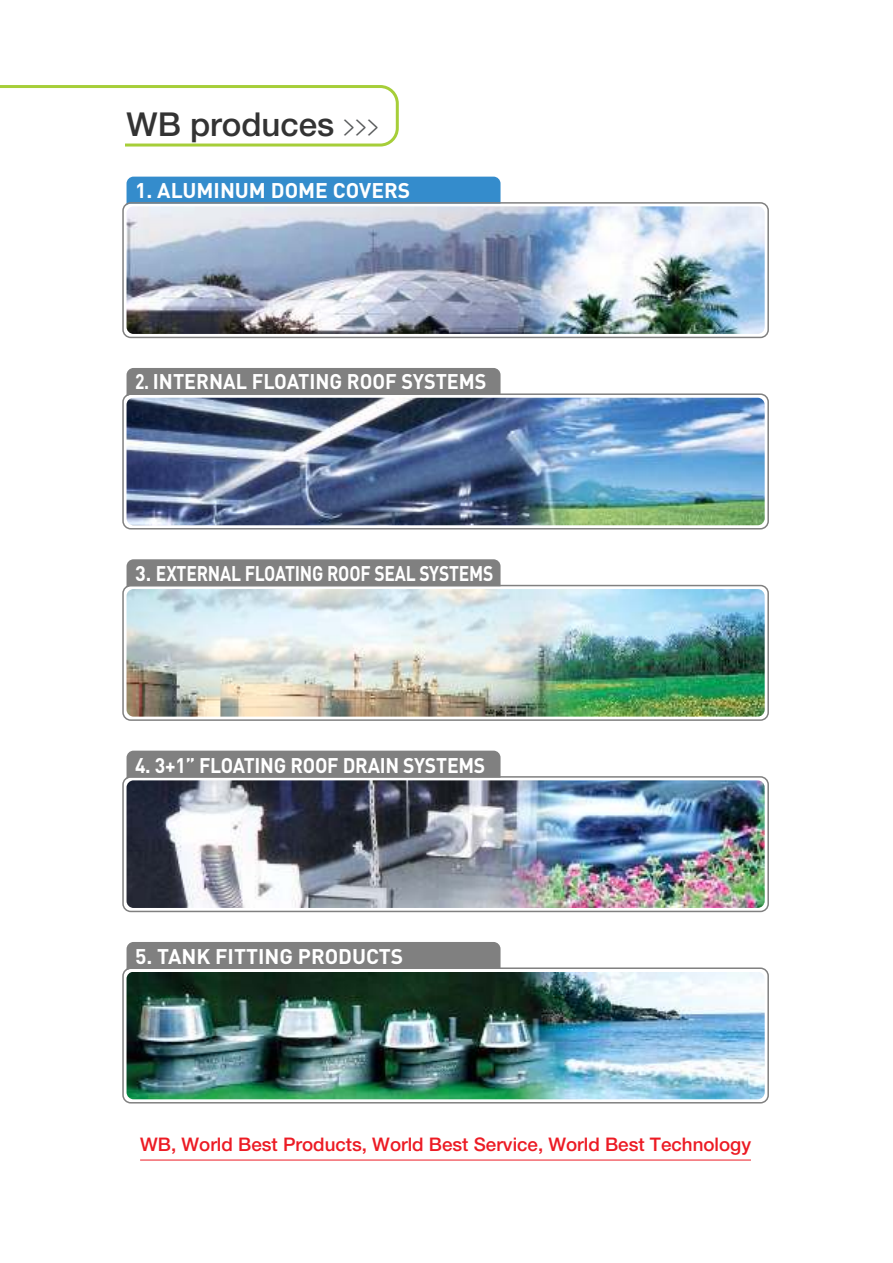
<style>
.page{position:relative;width:893px;height:1263px;background:#fff}
.page>*{position:absolute;margin:0;border:0;box-sizing:border-box;transform-origin:0 0}
.t1{font:500 33px "Helvetica";color:#333}
.t2{font:700 21px "DIN";letter-spacing:-.01em;color:#fff}
.t3{font:700 21px "DIN";letter-spacing:-.01em;color:#fff;scale:.94 1}
.t4{font:700 21px "DIN";letter-spacing:-.01em;color:#fff;scale:.92 1}
.t5{font:700 21px "DIN";letter-spacing:-.01em;color:#fff;scale:.83 1}
.t6{font:500 18.75px "Helvetica";color:#ec1b24}
.s1{font-family:"Hangang";font-weight:400;font-size:18px;color:#57595a}
</style>
<div class="page">
<div style="left:126px;top:942px;width:374px;height:128px;background:#808080;border-radius:7px"></div>
<div style="left:126px;top:751px;width:374px;height:127px;background:#808080;border-radius:7px"></div>
<div style="left:126px;top:559px;width:374px;height:128px;background:#808080;border-radius:7px"></div>
<div style="left:126px;top:177px;width:374px;height:127px;background:#348ccc;border-radius:7px"></div>
<div style="left:126px;top:368px;width:374px;height:128px;background:#808080;border-radius:7px"></div>
<svg style="left:124px;top:395px;width:643px;height:133px"></svg>
<div style="left:122px;top:393px;width:647px;height:137px;border:2px solid #808080;border-radius:8px"></div>
<div style="left:122px;top:585px;width:647px;height:136px;border:2px solid #808080;border-radius:8px"></div>
<div style="left:122px;top:776px;width:647px;height:136px;border:2px solid #808080;border-radius:8px"></div>
<svg style="left:124px;top:969px;width:643px;height:133px"></svg>
<div style="left:122px;top:967px;width:647px;height:137px;border:2px solid #808080;border-radius:8px"></div>
<div style="left:122px;top:202px;width:647px;height:136px;border:2px solid #808080;border-radius:8px"></div>
<img style="left:126px;top:206px;width:638px;height:128px;border-radius:7px">
<img style="left:126px;top:398px;width:638px;height:127px;border-radius:7px">
<img style="left:126px;top:589px;width:638px;height:128px;border-radius:7px">
<img style="left:126px;top:780px;width:638px;height:128px;border-radius:7px">
<img style="left:126px;top:972px;width:638px;height:127px;border-radius:7px">
<hr style="left:140px;top:1160px;width:611px;height:1px;background:#ec1b24">
<svg style="left:0;top:85px;width:399px;height:62px"></svg>
<div style="left:0;top:127px;width:124px;height:48px;background:#fff"></div>
<h1 class="t1" style="left:126px;top:110px;width:254px">WB produces <span class="s1">&gt;&gt;&gt;</span></h1>
<p class="t2" style="left:135px;top:182px;width:277px">1. ALUMINUM DOME COVERS</p>
<p class="t5" style="left:135px;top:374px;width:425px">2. INTERNAL FLOATING ROOF SYSTEMS</p>
<p class="t3" style="left:135px;top:566px;width:383px">3. EXTERNAL FLOATING ROOF SEAL SYSTEMS</p>
<p class="t4" style="left:135px;top:757px;width:382px">4. 3+1” FLOATING ROOF DRAIN SYSTEMS</p>
<p class="t2" style="left:135px;top:949px;width:270px">5. TANK FITTING PRODUCTS</p>
<p class="t6" style="left:140px;top:1137px;width:612px">WB, World Best Products, World Best Service, World Best Technology</p>
</div>
